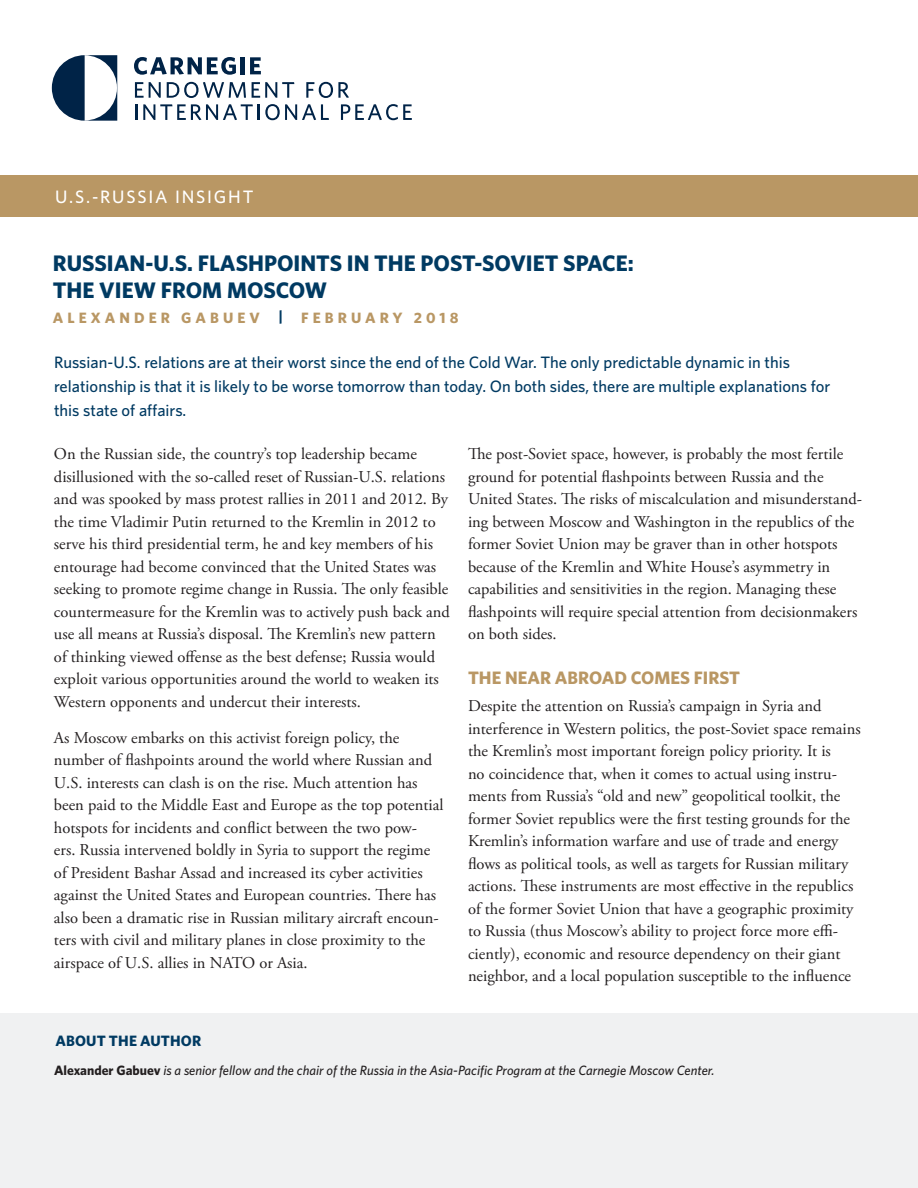
<style>
.page{position:relative;width:918px;height:1188px;background:#fff}
.page>*{position:absolute;margin:0;border:0;box-sizing:border-box;transform-origin:0 0}
.t1{font:700 22.5px/27px "Whitney";color:#003a62}
.t2{font:700 18px "Whitney";color:#b99764}
.t3{font:500 18px "Whitney";letter-spacing:.1em;color:#fff}
.t4{font:16.5px/22.5px "Adobe Garamond Pro";color:#231f20}
.t5{font:500 16.5px/24px "Whitney";color:#003a62}
.t6{font:700 15px "Whitney";letter-spacing:.27em;color:#b99764}
.t7{font:700 15px "Whitney";letter-spacing:.005em;color:#003a62}
.t8{font:italic 500 13.5px "Whitney";color:#231f20}
.s1{color:#003a62}
.s2{font-weight:700;font-style:normal}
</style>
<div class="page">
<div style="left:0;top:176px;width:918px;height:41px;background:#b99764"></div>
<svg style="left:134px;top:57px;width:102px;height:18px"></svg>
<hr style="left:241px;top:57px;width:4px;height:17px;background:#002347">
<svg style="left:250px;top:57px;width:11px;height:17px"></svg>
<svg style="left:135px;top:82px;width:26px;height:16px"></svg>
<svg style="left:167px;top:82px;width:79px;height:16px"></svg>
<svg style="left:252px;top:82px;width:42px;height:16px"></svg>
<svg style="left:306px;top:82px;width:43px;height:16px"></svg>
<svg style="left:135px;top:104px;width:2px;height:16px"></svg>
<svg style="left:143px;top:104px;width:186px;height:16px"></svg>
<svg style="left:341px;top:104px;width:71px;height:16px"></svg>
<svg style="left:52px;top:55px;width:65px;height:66px"></svg>
<div style="left:0;top:1013px;width:918px;height:175px;background:#f0f1f2"></div>
<p class="t3" style="left:55px;top:185px;width:200px">U.S.-RUSSIA INSIGHT</p>
<h1 class="t1" style="left:53px;top:249px;width:583px">RUSSIAN-U.S. FLASHPOINTS IN THE POST-SOVIET SPACE:<br>THE VIEW FROM MOSCOW</h1>
<p class="t6" style="left:53px;top:307px;width:407px">ALEXANDER GABUEV <span class="s1">|</span> FEBRUARY 2018</p>
<p class="t5" style="left:54px;top:350px;width:778px">Russian-U.S. relations are at their worst since the end of the Cold War. The only predictable dynamic in this relationship is that it is likely to be worse tomorrow than today. On both sides, there are multiple explanations for this state of affairs.</p>
<p class="t4" style="left:468px;top:443px;width:396px">The post-Soviet space, however, is probably the most fertile ground for potential flashpoints between Russia and the United States. The risks of miscalculation and misunderstand&shy;ing between Moscow and Washington in the republics of the former Soviet Union may be graver than in other hotspots because of the Kremlin and White House’s asymmetry in capabilities and sensitivities in the region. Managing these flashpoints will require special attention from decisionmakers on both sides.</p>
<p class="t2" style="left:468px;top:666px;width:274px">THE NEAR ABROAD COMES FIRST</p>
<p class="t4" style="left:468px;top:695px;width:394px">Despite the attention on Russia’s campaign in Syria and interference in Western politics, the post-Soviet space remains the Kremlin’s most important foreign policy priority. It is<br>no coincidence that, when it comes to actual using instru&shy;ments from Russia’s “old and new” geopolitical toolkit, the former Soviet republics were the first testing grounds for the Kremlin’s information warfare and use of trade and energy flows as political tools, as well as targets for Russian military actions. These instruments are most effective in the republics of the former Soviet Union that have a geographic proximity to Russia (thus Moscow’s ability to project force more effi&shy;ciently), economic and resource dependency on their giant neighbor, and a local population susceptible to the influence</p>
<p class="t4" style="left:54px;top:443px;width:398px">On the Russian side, the country’s top leadership became disillusioned with the so-called reset of Russian-U.S. relations and was spooked by mass protest rallies in 2011 and 2012. By the time Vladimir Putin returned to the Kremlin in 2012 to serve his third presidential term, he and key members of his entourage had become convinced that the United States was seeking to promote regime change in Russia. The only feasible countermeasure for the Kremlin was to actively push back and use all means at Russia’s disposal. The Kremlin’s new pattern of thinking viewed offense as the best defense; Russia would exploit various opportunities around the world to weaken its Western opponents and undercut their interests.</p>
<p class="t4" style="left:54px;top:727px;width:391px">As Moscow embarks on this activist foreign policy, the number of flashpoints around the world where Russian and U.S. interests can clash is on the rise. Much attention has been paid to the Middle East and Europe as the top potential hotspots for incidents and conflict between the two pow-<br>ers. Russia intervened boldly in Syria to support the regime of President Bashar Assad and increased its cyber activities against the United States and European countries. There has also been a dramatic rise in Russian military aircraft encoun&shy;ters with civil and military planes in close proximity to the airspace of U.S. allies in NATO or Asia.</p>
<p class="t7" style="left:55px;top:1030px;width:147px">ABOUT THE AUTHOR</p>
<p class="t8" style="left:54px;top:1061px;width:662px"><span class="s2">Alexander Gabuev</span> is a senior fellow and the chair of the Russia in the Asia-Pacific Program at the Carnegie Moscow Center.</p>
</div>
